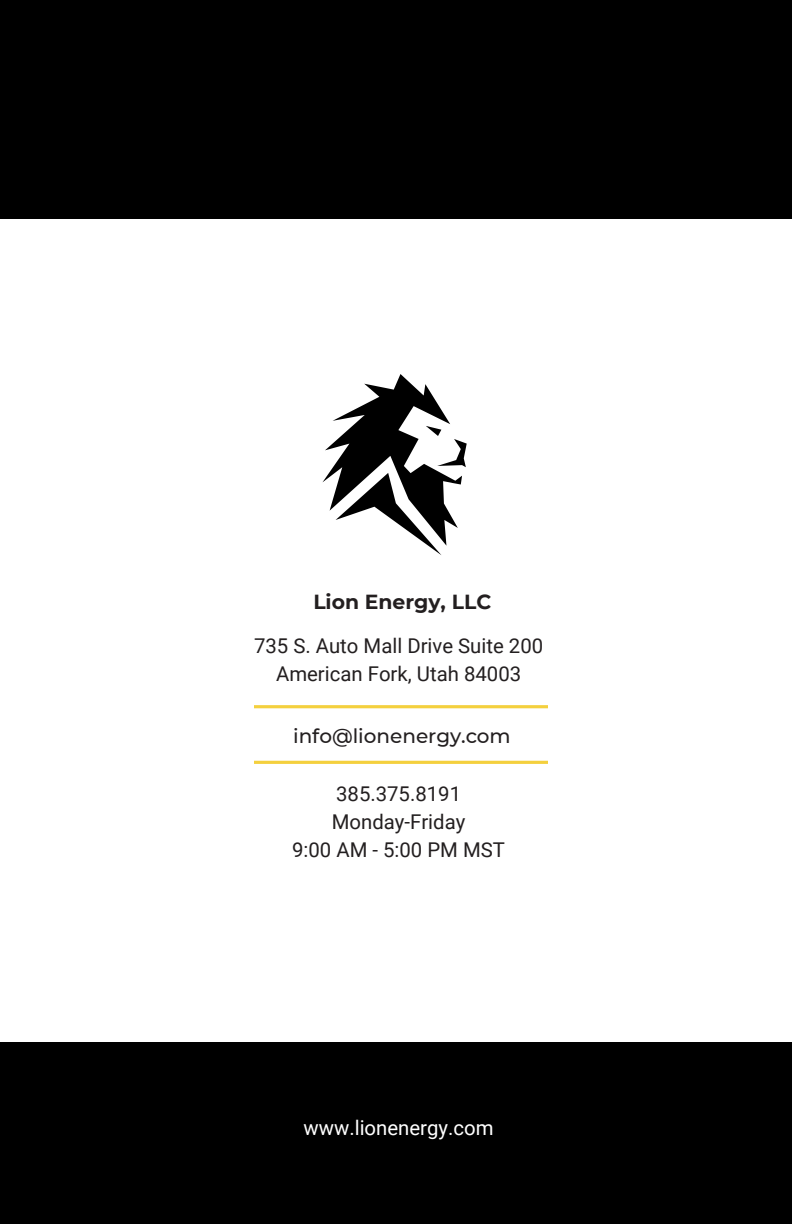
<style>
.page{position:relative;width:792px;height:1224px;background:#fff}
.page>*{position:absolute;margin:0;border:0;box-sizing:border-box;transform-origin:0 0}
.t1{font:20.4px/28px "Roboto";color:#231f20;text-align:center}
.t2{font:20.4px "Roboto";color:#fff}
.t3{font:700 20.4px "Montserrat";color:#231f20}
.t4{font:500 20px "Montserrat";color:#231f20}
</style>
<div class="page">
<hr style="left:254px;top:705px;width:294px;height:3px;background:#f4d03e">
<hr style="left:254px;top:761px;width:294px;height:3px;background:#f4d03e">
<svg style="left:322px;top:374px;width:145px;height:181px"></svg>
<div style="left:0;top:0;width:792px;height:218px;background:#000"></div>
<div style="left:0;top:1043px;width:792px;height:181px;background:#000"></div>
<p class="t3" style="left:313px;top:587px;width:179px">Lion Energy, LLC</p>
<p class="t1" style="left:254px;top:631px;width:291px">735 S. Auto Mall Drive Suite 200<br>American Fork, Utah 84003</p>
<p class="t4" style="left:293px;top:722px;width:219px">info@lionenergy.com</p>
<p class="t1" style="left:292px;top:779px;width:214px">385.375.8191<br>Monday-Friday<br>9:00 AM - 5:00 PM MST</p>
<p class="t2" style="left:304px;top:1113px;width:192px">www.lionenergy.com</p>
</div>
